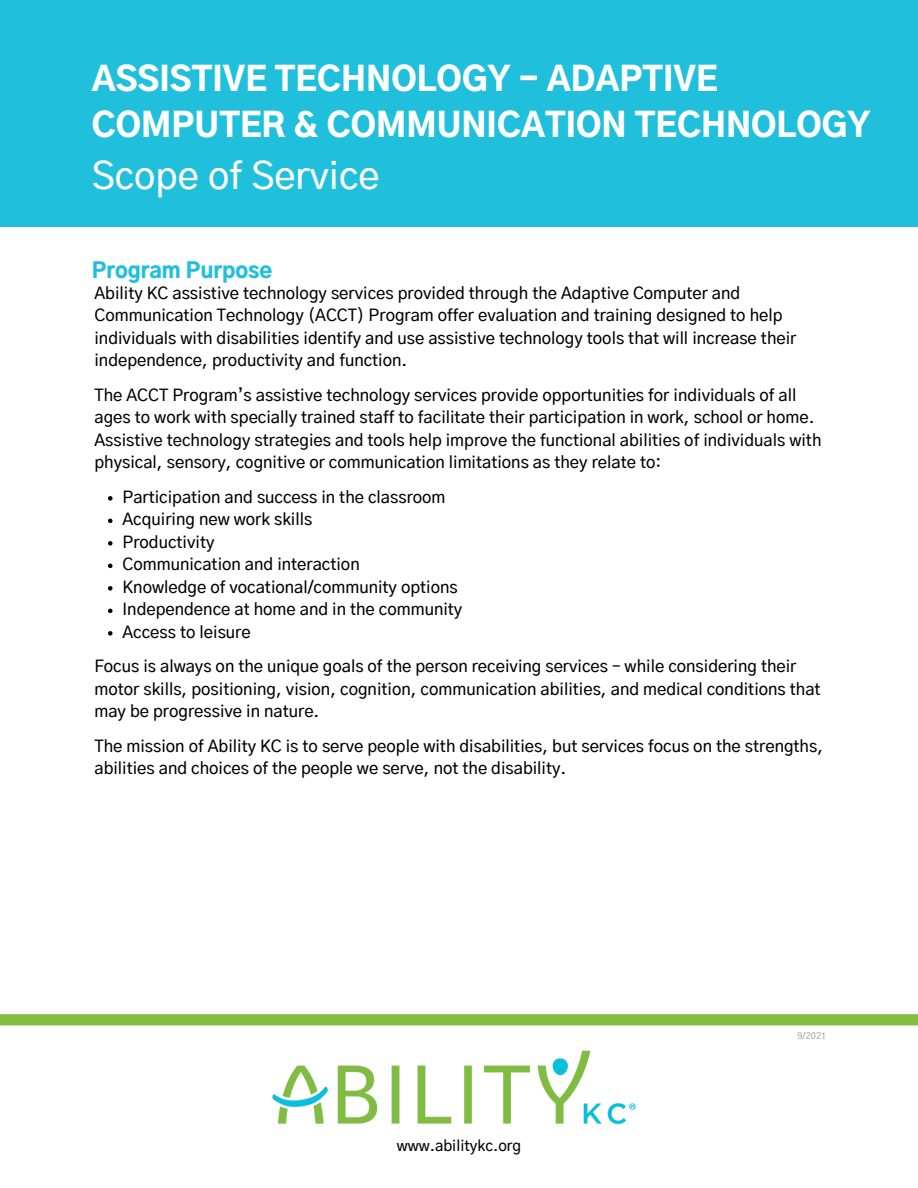
<style>
.page{position:relative;width:918px;height:1188px;background:#fff}
.page>*{position:absolute;margin:0;border:0;box-sizing:border-box;transform-origin:0 0}
.t1{font:500 37.5px "Ngxdfl Gothic A1";color:#fff}
.t2{font:900 33px/46.2px "Klpfff Gothic A1";color:#fff}
.t3{font:900 21px "Klpfff Gothic A1";color:#20bfdc}
.t4{font:500 16.5px/22.5px "Ngxdfl Gothic A1";color:#000}
.t5{font:500 15px "Ngxdfl Gothic A1";color:#000}
.t6{font:500 9px "Ngxdfl Gothic A1";color:#a6a6a6}
</style>
<div class="page">
<div style="left:0;top:1014px;width:918px;height:11px;background:#81be41"></div>
<div style="left:0;top:0;width:918px;height:227px;background:#20bfdc"></div>
<svg style="left:108px;top:496px;width:5px;height:5px"></svg>
<svg style="left:108px;top:519px;width:5px;height:4px"></svg>
<svg style="left:108px;top:541px;width:5px;height:5px"></svg>
<svg style="left:108px;top:564px;width:5px;height:4px"></svg>
<svg style="left:108px;top:586px;width:5px;height:5px"></svg>
<svg style="left:108px;top:609px;width:5px;height:4px"></svg>
<svg style="left:108px;top:631px;width:5px;height:5px"></svg>
<img style="left:272px;top:1050px;width:364px;height:75px">
<h2 class="t2" style="left:92px;top:58px;width:780px">ASSISTIVE TECHNOLOGY - ADAPTIVE<br>COMPUTER &amp; COMMUNICATION TECHNOLOGY</h2>
<h1 class="t1" style="left:92px;top:159px;width:289px">Scope of Service</h1>
<p class="t3" style="left:92px;top:261px;width:182px">Program Purpose</p>
<p class="t4" style="left:95px;top:283px;width:703px">Ability KC assistive technology services provided through the Adaptive Computer and Communication Technology (ACCT) Program offer evaluation and training designed to help individuals with disabilities identify and use assistive technology tools that will increase their independence, productivity and function.</p>
<p class="t4" style="left:95px;top:385px;width:728px">The ACCT Program’s assistive technology services provide opportunities for individuals of all ages to work with specially trained staff to facilitate their participation in work, school or home.<br>Assistive technology strategies and tools help improve the functional abilities of individuals with physical, sensory, cognitive or communication limitations as they relate to:</p>
<p class="t4" style="left:123px;top:487px;width:341px">Participation and success in the classroom<br>Acquiring new work skills<br>Productivity<br>Communication and interaction<br>Knowledge of vocational/community options<br>Independence at home and in the community<br>Access to leisure</p>
<p class="t4" style="left:95px;top:656px;width:728px">Focus is always on the unique goals of the person receiving services – while considering their motor skills, positioning, vision, cognition, communication abilities, and medical conditions that may be progressive in nature.</p>
<p class="t4" style="left:95px;top:736px;width:730px">The mission of Ability KC is to serve people with disabilities, but services focus on the strengths, abilities and choices of the people we serve, not the disability.</p>
<p class="t5" style="left:397px;top:1139px;width:126px">www.abilitykc.org</p>
<p class="t6" style="left:798px;top:1032px;width:30px">9/2021</p>
</div>
